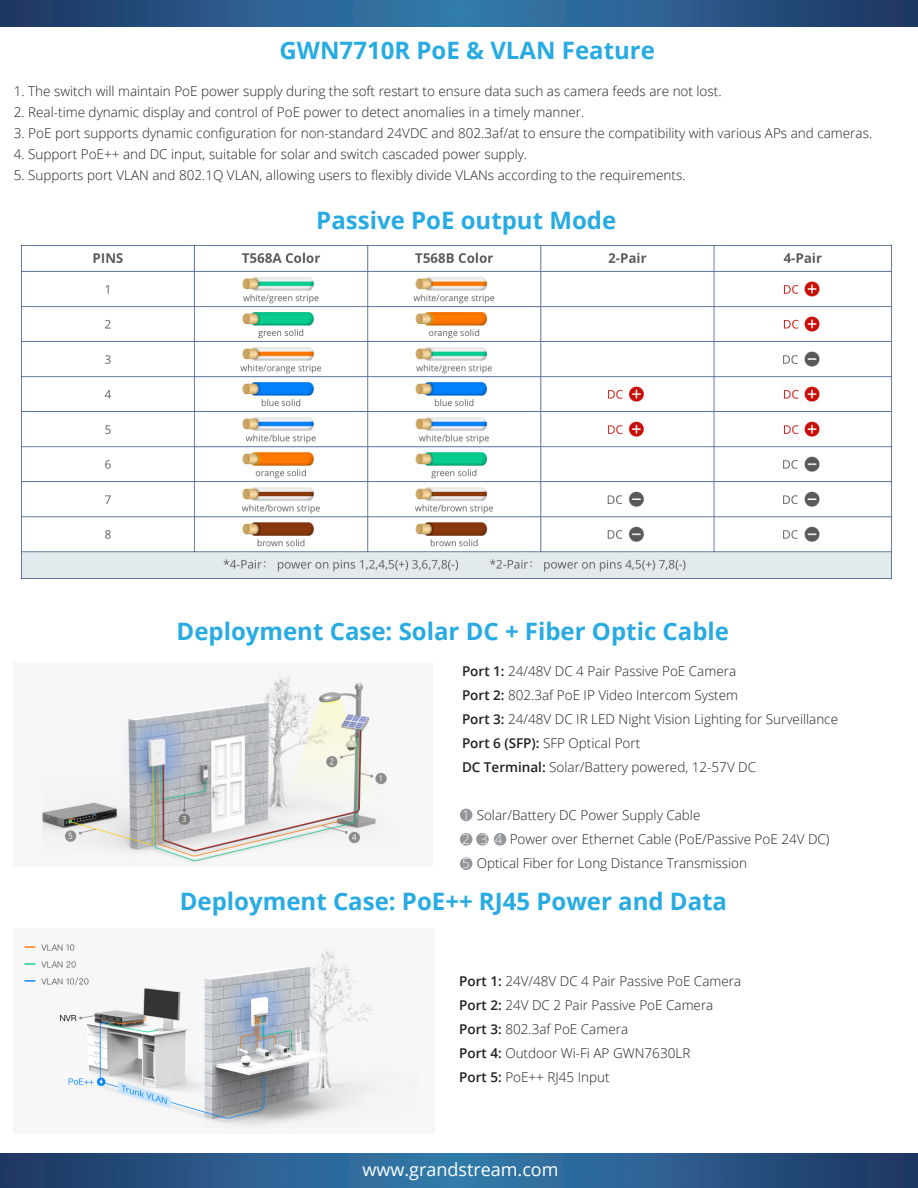
<style>
.page{position:relative;width:918px;height:1188px;background:#fff}
.page>*{position:absolute;margin:0;border:0;box-sizing:border-box;transform-origin:0 0}
.t1{font:700 24px "Open Sans";color:#27abe2}
.t2{font:18px "Open Sans";color:#fff}
.t3{font:300 13.5px "Open Sans";color:#231f20}
.s1{font-weight:600}
.s2{color:#fff}
</style>
<div class="page">
<div style="left:494px;top:833px;width:12px;height:13px;background:#939598;border-radius:50%"></div>
<div style="left:476px;top:833px;width:13px;height:13px;background:#939598;border-radius:50%"></div>
<div style="left:460px;top:857px;width:12px;height:13px;background:#939598;border-radius:50%"></div>
<div style="left:460px;top:809px;width:12px;height:12px;background:#939598;border-radius:50%"></div>
<div style="left:460px;top:833px;width:12px;height:13px;background:#939598;border-radius:50%"></div>
<svg style="left:0;top:0;width:918px;height:27px;background:#295988"></svg>
<svg style="left:0;top:1154px;width:918px;height:34px;background:#295988"></svg>
<img style="left:22px;top:246px;width:870px;height:332px">
<img style="left:42px;top:675px;width:357px;height:189px">
<img style="left:24px;top:943px;width:394px;height:185px">
<p class="t1" style="left:280px;top:34px;width:377px">GWN7710R PoE &amp; VLAN Feature</p>
<p class="t3" style="left:14px;top:82px;width:709px">1. The switch will maintain PoE power supply during the soft restart to ensure data such as camera feeds are not lost.</p>
<p class="t3" style="left:14px;top:103px;width:572px">2. Real-time dynamic display and control of PoE power to detect anomalies in a timely manner.</p>
<p class="t3" style="left:14px;top:124px;width:860px">3. PoE port supports dynamic configuration for non-standard 24VDC and 802.3af/at to ensure the compatibility with various APs and cameras.</p>
<p class="t3" style="left:14px;top:145px;width:515px">4. Support PoE++ and DC input, suitable for solar and switch cascaded power supply.</p>
<p class="t3" style="left:14px;top:166px;width:673px">5. Supports port VLAN and 802.1Q VLAN, allowing users to flexibly divide VLANs according to the requirements.</p>
<p class="t1" style="left:316px;top:203px;width:301px">Passive PoE output Mode</p>
<p class="t1" style="left:177px;top:614px;width:554px">Deployment Case: Solar DC + Fiber Optic Cable</p>
<p class="t3" style="left:462px;top:662px;width:276px"><span class="s1">Port 1:</span> 24/48V DC 4 Pair Passive PoE Camera</p>
<p class="t3" style="left:462px;top:686px;width:278px"><span class="s1">Port 2:</span> 802.3af PoE IP Video Intercom System</p>
<p class="t3" style="left:462px;top:710px;width:378px"><span class="s1">Port 3:</span> 24/48V DC IR LED Night Vision Lighting for Surveillance</p>
<p class="t3" style="left:462px;top:734px;width:180px"><span class="s1">Port 6 (SFP):</span> SFP Optical Port</p>
<p class="t3" style="left:462px;top:758px;width:296px"><span class="s1">DC Terminal:</span> Solar/Battery powered, 12-57V DC</p>
<p class="t3" style="left:462px;top:806px;width:240px"><span class="s2">1</span> Solar/Battery DC Power Supply Cable</p>
<p class="t3" style="left:462px;top:830px;width:369px"><span class="s2">2 3 4</span> Power over Ethernet Cable (PoE/Passive PoE 24V DC)</p>
<p class="t3" style="left:462px;top:854px;width:286px"><span class="s2">5</span> Optical Fiber for Long Distance Transmission</p>
<p class="t1" style="left:180px;top:884px;width:549px">Deployment Case: PoE++ RJ45 Power and Data</p>
<p class="t3" style="left:459px;top:972px;width:283px"><span class="s1">Port 1:</span> 24V/48V DC 4 Pair Passive PoE Camera</p>
<p class="t3" style="left:459px;top:996px;width:256px"><span class="s1">Port 2:</span> 24V DC 2 Pair Passive PoE Camera</p>
<p class="t3" style="left:459px;top:1020px;width:170px"><span class="s1">Port 3:</span> 802.3af PoE Camera</p>
<p class="t3" style="left:459px;top:1044px;width:233px"><span class="s1">Port 4:</span> Outdoor Wi-Fi AP GWN7630LR</p>
<p class="t3" style="left:459px;top:1068px;width:152px"><span class="s1">Port 5:</span> PoE++ RJ45 Input</p>
<p class="t2" style="left:362px;top:1157px;width:198px">www.grandstream.com</p>
</div>
